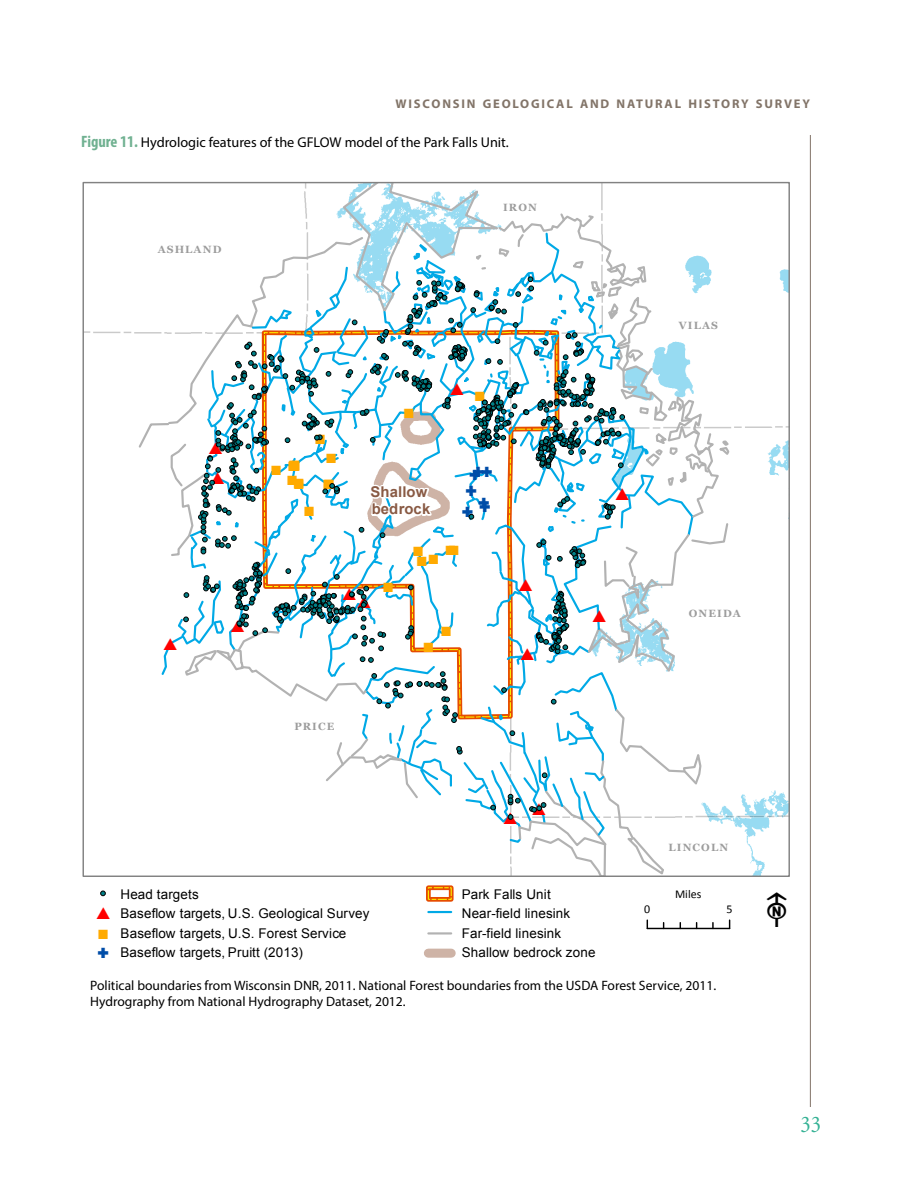
<style>
.page{position:relative;width:918px;height:1188px;background:#fff}
.page>*{position:absolute;margin:0;border:0;box-sizing:border-box;transform-origin:0 0}
.t1{font:45.3px "ESRI North";color:#000}
.t2{font:condensed 24px "Minion";color:#36b295}
.t3{font:21.45px "ESRI Default Marker";color:#f00}
.t4{font:700 14.85px/17.4px "Arial";letter-spacing:.005em;color:#895a44}
.t5{font:14.55px/20.7px "ESRI Default Marker";color:#004da8}
.figure_caption{font:14.25px "Myriad Pro";color:#000}
.t6{font:13.65px/16.4px "Myriad Pro";color:#000}
.t7{font:13.35px/19.6px "Arial";letter-spacing:.01em;color:#000}
.t8{font:13.35px "ESRI Default Marker";color:#fa0}
.t9{font:700 12.6px "Myriad Pro";letter-spacing:.145em;color:#827468}
.t10{font:12px "Calibri";letter-spacing:.005em;color:#000}
.t11{font:700 10.5px "Georgia";letter-spacing:.105em;color:#9c9c9c}
.s1{font-weight:700;font-stretch:condensed;font-size:16.5px;color:#70b191}
.s2{font-family:"ESRI Default Marker";font-size:21.45px;color:#f00}
.s3{font-family:"ESRI Default Marker";color:#fa0}
.s4{font-family:"ESRI Default Marker";font-size:14.55px;color:#004da8}
</style>
<div class="page">
<hr style="left:810px;top:135px;width:1px;height:972px;background:#827468">
<img style="left:85px;top:269px;width:703px;height:606px">
<svg style="left:100px;top:891px;width:6px;height:5px"></svg>
<svg style="left:426px;top:885px;width:28px;height:17px"></svg>
<hr style="left:428px;top:911px;width:23px;height:2px;background:#00a9e6">
<hr style="left:428px;top:932px;width:23px;height:3px;background:#b2b2b2">
<div style="left:428px;top:949px;width:23px;height:9px;background:#ceb3a6"></div>
<svg style="left:137px;top:183px;width:607px;height:694px"></svg>
<hr style="left:647px;top:928px;width:83px;height:1px;background:#000">
<p class="t9" style="left:396px;top:96px;width:416px">WISCONSIN GEOLOGICAL AND NATURAL HISTORY SURVEY</p>
<p class="figure_caption" style="left:81px;top:134px;width:429px"><span class="s1">Figure 11.</span> Hydrologic features of the GFLOW model of the Park Falls Unit.</p>
<p class="t11" style="left:158px;top:241px;width:65px">ASHLAND</p>
<p class="t11" style="left:503px;top:200px;width:35px">IRON</p>
<p class="t3" style="left:163px;top:630px;width:16px">#</p>
<p class="t3" style="left:208px;top:434px;width:16px">#</p>
<p class="t3" style="left:210px;top:464px;width:16px">#</p>
<p class="t3" style="left:230px;top:612px;width:16px">#</p>
<p class="t8" style="left:316px;top:432px;width:11px">"</p>
<p class="t8" style="left:327px;top:451px;width:11px">"</p>
<p class="t8" style="left:288px;top:458px;width:13px">""</p>
<p class="t8" style="left:271px;top:463px;width:11px">"</p>
<p class="t8" style="left:287px;top:473px;width:11px">"</p>
<p class="t8" style="left:324px;top:476px;width:11px">"</p>
<p class="t8" style="left:294px;top:477px;width:11px">"</p>
<p class="t8" style="left:304px;top:504px;width:11px">"</p>
<p class="t8" style="left:404px;top:406px;width:11px">"</p>
<p class="t4" style="left:371px;top:484px;width:61px">Shallow bedrock</p>
<p class="t3" style="left:450px;top:375px;width:16px">#</p>
<p class="t8" style="left:475px;top:388px;width:11px">"</p>
<p class="t5" style="left:470px;top:463px;width:24px">GG</p>
<p class="t5" style="left:473px;top:462px;width:12px">G</p>
<p class="t5" style="left:479px;top:495px;width:13px">GG</p>
<p class="t5" style="left:463px;top:481px;width:15px">G<br>G</p>
<p class="t8" style="left:446px;top:543px;width:14px">""</p>
<p class="t8" style="left:414px;top:543px;width:11px">"</p>
<p class="t8" style="left:429px;top:552px;width:11px">"</p>
<p class="t8" style="left:417px;top:554px;width:11px">"</p>
<p class="t3" style="left:342px;top:580px;width:16px">#</p>
<p class="t3" style="left:356px;top:588px;width:16px">#</p>
<p class="t8" style="left:383px;top:579px;width:11px">"</p>
<p class="t11" style="left:294px;top:719px;width:41px">PRICE</p>
<p class="t8" style="left:424px;top:640px;width:11px">"</p>
<p class="t8" style="left:441px;top:623px;width:11px">"</p>
<p class="t3" style="left:518px;top:571px;width:16px">#</p>
<p class="t3" style="left:520px;top:640px;width:16px">#</p>
<p class="t11" style="left:679px;top:317px;width:41px">VILAS</p>
<p class="t3" style="left:615px;top:480px;width:16px">#</p>
<p class="t3" style="left:592px;top:602px;width:16px">#</p>
<p class="t11" style="left:689px;top:605px;width:53px">ONEIDA</p>
<p class="t3" style="left:503px;top:800px;width:45px"># #</p>
<p class="t11" style="left:669px;top:839px;width:61px">LINCOLN</p>
<p class="t7" style="left:121px;top:884px;width:80px">Head targets</p>
<p class="t7" style="left:462px;top:884px;width:135px">Park Falls Unit<br>Near-field linesink<br>Far-field linesink<br>Shallow bedrock zone</p>
<p class="t10" style="left:675px;top:886px;width:28px">Miles</p>
<p class="t10" style="left:644px;top:902px;width:8px">0</p>
<p class="t10" style="left:727px;top:902px;width:8px">5</p>
<p class="t7" style="left:96px;top:904px;width:275px"><span class="s2">#</span> Baseflow targets, U.S. Geological Survey <span class="s3">"</span> Baseflow targets, U.S. Forest Service<br><span class="s4">G</span> Baseflow targets, Pruitt (2013)</p>
<p class="t6" style="left:90px;top:977px;width:627px">Political boundaries from Wisconsin DNR, 2011. National Forest boundaries from the USDA Forest Service, 2011.<br>Hydrography from National Hydrography Dataset, 2012.</p>
<p class="t1" style="left:767px;top:885px;width:22px">F</p>
<h2 class="t2" style="left:801px;top:1112px;width:22px">33</h2>
</div>
